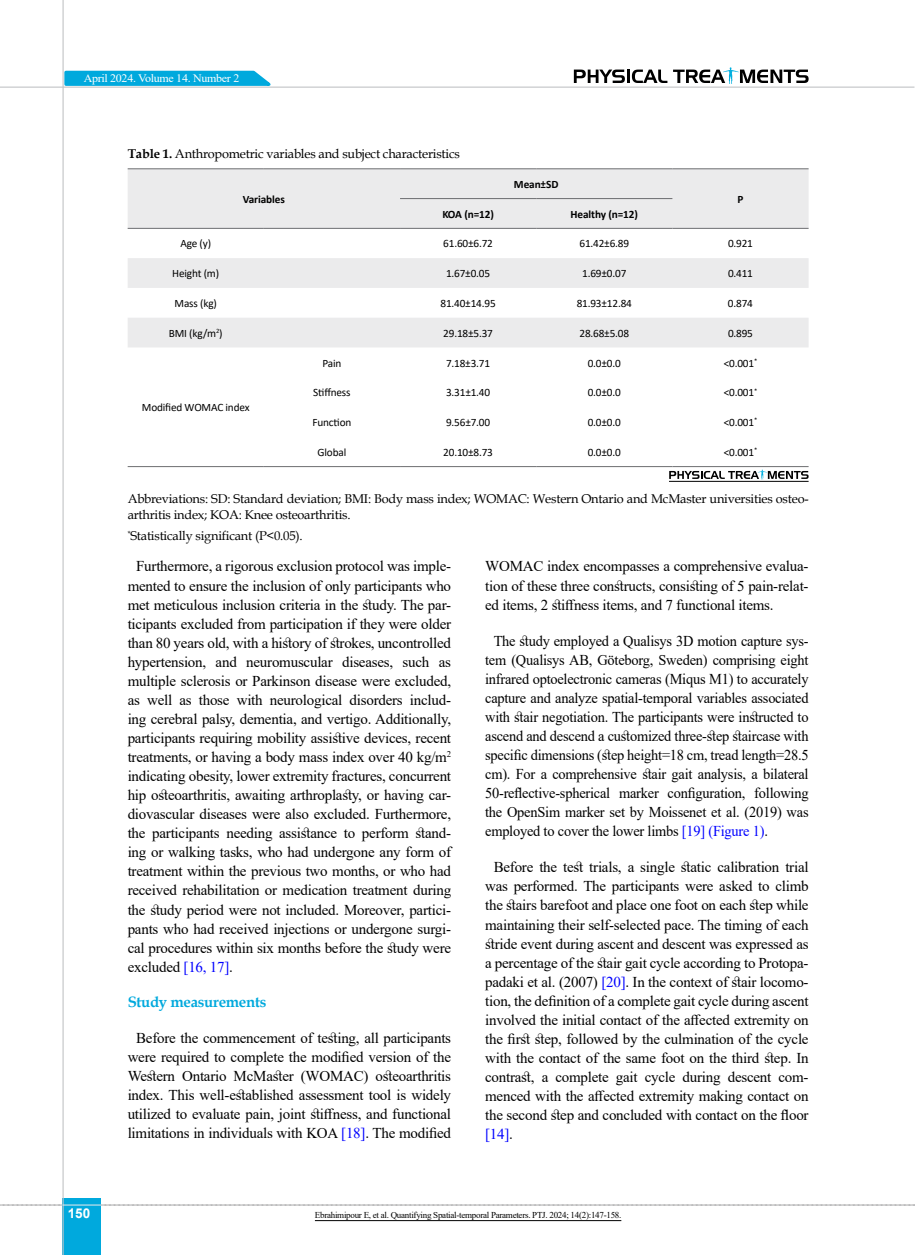
<style>
.page{position:relative;width:915px;height:1255px;background:#fff}
.page>*{position:absolute;margin:0;border:0;box-sizing:border-box;transform-origin:0 0}
.t1{font:15px/19px "Times New Roman";letter-spacing:-.015em;color:#000;text-align:justify}
.t2{font:15px/19px "Times New Roman";letter-spacing:-.015em;color:#000;text-align:justify;scale:.96 1}
.t3{font:700 15px "Book Antiqua";letter-spacing:-.02em;color:#00a9dd}
.t4{font:700 13.5px "Arial";color:#fff}
.t5{font:12.75px/16.5px "Book Antiqua";letter-spacing:-.015em;color:#000}
.t6{font:11.4px "Times New Roman";letter-spacing:-.025em;color:#fff;scale:1.05 1}
.t7{font:11.25px "Calibri";letter-spacing:-.015em;color:#000}
.t8{font:700 11.25px "Calibri";letter-spacing:-.01em;color:#000}
.t9{font:9px "Times New Roman";letter-spacing:-.03em;color:#000}
.s1{font-weight:700}
.s2{color:#00f}
</style>
<div class="page">
<svg style="left:0;top:1204px;width:915px;height:1px"></svg>
<div style="left:63px;top:1198px;width:38px;height:56px;background:#00a9dd"></div>
<hr style="left:62px;top:0;width:2px;height:1254px;background:#c2c4c6">
<hr style="left:63px;top:1204px;width:38px;height:1px;background:#ebebec">
<svg style="left:63px;top:69px;width:215px;height:18px;background:#36bae2"></svg>
<svg style="left:573px;top:67px;width:235px;height:17px"></svg>
<hr style="left:0;top:87px;width:914px;height:1px;background:#c2c4c6">
<svg style="left:128px;top:169px;width:680px;height:178px;fill:#ebebec"></svg>
<hr style="left:128px;top:466px;width:136px;height:1px;background:#6d6e71">
<hr style="left:264px;top:466px;width:136px;height:1px;background:#6d6e71">
<hr style="left:400px;top:466px;width:136px;height:1px;background:#6d6e71">
<hr style="left:536px;top:466px;width:136px;height:1px;background:#6d6e71">
<hr style="left:672px;top:466px;width:136px;height:1px;background:#6d6e71">
<hr style="left:128px;top:168px;width:136px;height:1px;background:#6d6e71">
<hr style="left:264px;top:168px;width:136px;height:1px;background:#6d6e71">
<hr style="left:400px;top:168px;width:136px;height:1px;background:#6d6e71">
<hr style="left:536px;top:168px;width:136px;height:1px;background:#6d6e71">
<hr style="left:672px;top:168px;width:136px;height:1px;background:#6d6e71">
<hr style="left:400px;top:198px;width:136px;height:1px;background:#6d6e71">
<hr style="left:536px;top:198px;width:136px;height:1px;background:#6d6e71">
<hr style="left:128px;top:228px;width:136px;height:1px;background:#6d6e71">
<hr style="left:264px;top:228px;width:136px;height:1px;background:#6d6e71">
<hr style="left:400px;top:228px;width:136px;height:1px;background:#6d6e71">
<hr style="left:536px;top:228px;width:136px;height:1px;background:#6d6e71">
<hr style="left:672px;top:228px;width:136px;height:1px;background:#6d6e71">
<svg style="left:669px;top:469px;width:139px;height:10px"></svg>
<hr style="left:668px;top:481px;width:140px;height:1px;background:#000">
<hr style="left:315px;top:1220px;width:306px;height:1px;background:#000">
<p class="t6" style="left:84px;top:70px;width:150px">April 2024. Volume 14. Number 2</p>
<p class="t5" style="left:128px;top:145px;width:333px"><span class="s1">Table 1.</span> Anthropometric variables and subject characteristics</p>
<p class="t8" style="left:243px;top:191px;width:43px">Variables</p>
<p class="t8" style="left:514px;top:176px;width:46px">Mean±SD</p>
<p class="t8" style="left:442px;top:206px;width:53px">KOA (n=12)</p>
<p class="t8" style="left:570px;top:206px;width:69px">Healthy (n=12)</p>
<p class="t8" style="left:737px;top:191px;width:7px">P</p>
<p class="t7" style="left:180px;top:236px;width:32px">Age (y)</p>
<p class="t7" style="left:443px;top:236px;width:51px">61.60±6.72</p>
<p class="t7" style="left:579px;top:236px;width:51px">61.42±6.89</p>
<p class="t7" style="left:727px;top:236px;width:26px">0.921</p>
<p class="t7" style="left:172px;top:266px;width:48px">Height (m)</p>
<p class="t7" style="left:446px;top:266px;width:46px">1.67±0.05</p>
<p class="t7" style="left:582px;top:266px;width:46px">1.69±0.07</p>
<p class="t7" style="left:727px;top:266px;width:26px">0.411</p>
<p class="t7" style="left:174px;top:295px;width:44px">Mass (kg)</p>
<p class="t7" style="left:440px;top:295px;width:57px">81.40±14.95</p>
<p class="t7" style="left:576px;top:295px;width:57px">81.93±12.84</p>
<p class="t7" style="left:727px;top:295px;width:26px">0.874</p>
<p class="t7" style="left:169px;top:325px;width:55px">BMI (kg/m<sup>2</sup>)</p>
<p class="t7" style="left:443px;top:325px;width:51px">29.18±5.37</p>
<p class="t7" style="left:579px;top:325px;width:51px">28.68±5.08</p>
<p class="t7" style="left:727px;top:325px;width:26px">0.895</p>
<p class="t7" style="left:322px;top:355px;width:20px">Pain</p>
<p class="t7" style="left:446px;top:355px;width:46px">7.18±3.71</p>
<p class="t7" style="left:587px;top:355px;width:35px">0.0±0.0</p>
<p class="t7" style="left:723px;top:355px;width:35px">&lt;0.001<sup>*</sup></p>
<p class="t7" style="left:313px;top:385px;width:39px">Stiffness</p>
<p class="t7" style="left:446px;top:385px;width:46px">3.31±1.40</p>
<p class="t7" style="left:587px;top:385px;width:35px">0.0±0.0</p>
<p class="t7" style="left:723px;top:385px;width:35px">&lt;0.001<sup>*</sup></p>
<p class="t7" style="left:312px;top:414px;width:40px">Function</p>
<p class="t7" style="left:446px;top:414px;width:46px">9.56±7.00</p>
<p class="t7" style="left:587px;top:414px;width:35px">0.0±0.0</p>
<p class="t7" style="left:723px;top:414px;width:35px">&lt;0.001<sup>*</sup></p>
<p class="t7" style="left:317px;top:444px;width:30px">Global</p>
<p class="t7" style="left:443px;top:444px;width:51px">20.10±8.73</p>
<p class="t7" style="left:587px;top:444px;width:35px">0.0±0.0</p>
<p class="t7" style="left:723px;top:444px;width:35px">&lt;0.001<sup>*</sup></p>
<p class="t5" style="left:128px;top:489px;width:682px">Abbreviations: SD: Standard deviation; BMI: Body mass index; WOMAC: Western Ontario and McMaster universities osteo&shy;arthritis index; KOA: Knee osteoarthritis.</p>
<p class="t5" style="left:128px;top:527px;width:176px"><sup>*</sup>Statistically significant (P&lt;0.05).</p>
<p class="t7" style="left:142px;top:399px;width:109px">Modified WOMAC index</p>
<p class="t4" style="left:68px;top:1203px;width:24px">150</p>
<p class="t1" style="left:128px;top:556px;width:325px;text-indent:9px">Furthermore, a rigorous exclusion protocol was imple&shy;mented to ensure the inclusion of only participants who met meticulous inclusion criteria in the study. The par&shy;ticipants excluded from participation if they were older than 80 years old, with a history of strokes, uncontrolled hypertension, and neuromuscular diseases, such as multiple sclerosis or Parkinson disease were excluded, as well as those with neurological disorders includ&shy;ing cerebral palsy, dementia, and vertigo. Additionally, participants requiring mobility assistive devices, recent treatments, or having a body mass index over 40 kg/m<sup>2 </sup>indicating obesity, lower extremity fractures, concurrent hip osteoarthritis, awaiting arthroplasty, or having car&shy;diovascular diseases were also excluded. Furthermore, the participants needing assistance to perform stand&shy;ing or walking tasks, who had undergone any form of treatment within the previous two months, or who had received rehabilitation or medication treatment during the study period were not included. Moreover, partici&shy;pants who had received injections or undergone surgi&shy;cal procedures within six months before the study were excluded <span class="s2">[16, 17]</span>.</p>
<p class="t3" style="left:128px;top:991px;width:140px">Study measurements</p>
<p class="t1" style="left:128px;top:1027px;width:325px;text-align:center">Before the commencement of testing, all participants were required to complete the modified version of the Western Ontario McMaster (WOMAC) osteoarthritis index. This well-established assessment tool is widely utilized to evaluate pain, joint stiffness, and functional limitations in individuals with KOA <span class="s2">[18]</span>. The modified</p>
<p class="t1" style="left:485px;top:556px;width:325px">WOMAC index encompasses a comprehensive evalua&shy;tion of these three constructs, consisting of 5 pain-relat&shy;ed items, 2 stiffness items, and 7 functional items.</p>
<p class="t2" style="left:485px;top:630px;width:338px;text-indent:9px">The study employed a Qualisys 3D motion capture sys&shy;tem (Qualisys AB, Göteborg, Sweden) comprising eight infrared optoelectronic cameras (Miqus M1) to accurately capture and analyze spatial-temporal variables associated with stair negotiation. The participants were instructed to ascend and descend a customized three-step staircase with specific dimensions (step height=18 cm, tread length=28.5 cm). For a comprehensive stair gait analysis, a bilateral 50-reflective-spherical marker configuration, following the OpenSim marker set by Moissenet et al. (2019) was employed to cover the lower limbs <span class="s2">[19] (Figure 1)</span>.</p>
<p class="t1" style="left:485px;top:857px;width:325px;text-indent:9px">Before the test trials, a single static calibration trial was performed. The participants were asked to climb the stairs barefoot and place one foot on each step while maintaining their self-selected pace. The timing of each stride event during ascent and descent was expressed as a percentage of the stair gait cycle according to Protopa&shy;padaki et al. (2007) <span class="s2">[20]</span>. In the context of stair locomo&shy;tion, the definition of a complete gait cycle during ascent involved the initial contact of the affected extremity on the first step, followed by the culmination of the cycle with the contact of the same foot on the third step. In contrast, a complete gait cycle during descent com&shy;menced with the affected extremity making contact on the second step and concluded with contact on the floor <span class="s2">[14]</span>.</p>
<p class="t9" style="left:315px;top:1208px;width:308px">Ebrahimipour E, et al. Quantifying Spatial-temporal Parameters. PTJ. 2024; 14(2):147-158.</p>
</div>
